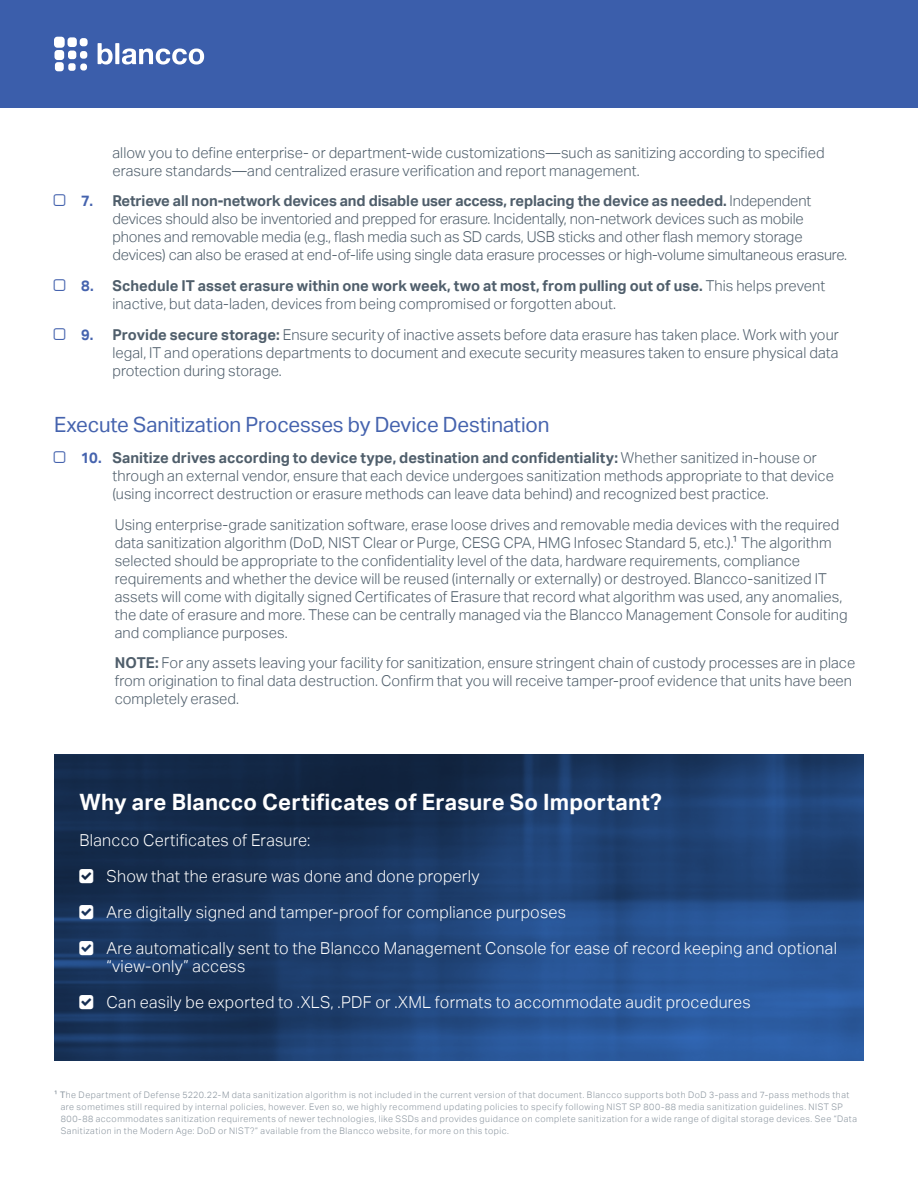
<style>
.page{position:relative;width:918px;height:1188px;background:#fff}
.page>*{position:absolute;margin:0;border:0;box-sizing:border-box;transform-origin:0 0}
.t1{font:700 22.5px "Aktiv Grotesk";letter-spacing:.01em;color:#fff}
.t2{font:21px "Aktiv Grotesk";letter-spacing:-.01em;color:#4563ae}
.t3{font:300 16.5px/36px "Aktiv Grotesk";letter-spacing:.015em;color:#fff}
.t4{font:300 15px/18px "Aktiv Grotesk";letter-spacing:.005em;color:#4f5e6b}
.t5{font:300 9px/12px "Aktiv Grotesk";letter-spacing:.06em;color:#88939d}
.s1{font-weight:700;color:#4563ae}
.s2{font-weight:700}
.s3{font-weight:400}
</style>
<div class="page">
<div style="left:0;top:0;width:918px;height:108px;background:#3b5eab"></div>
<div style="left:68px;top:63px;width:8px;height:8px;background:#fff;border-radius:3px"></div>
<div style="left:80px;top:63px;width:7px;height:8px;background:#fff;border-radius:3px"></div>
<div style="left:80px;top:51px;width:7px;height:8px;background:#fff;border-radius:3px"></div>
<div style="left:55px;top:50px;width:9px;height:10px;background:#fff;border-radius:3px"></div>
<div style="left:54px;top:37px;width:11px;height:11px;background:#fff;border-radius:3px"></div>
<div style="left:68px;top:37px;width:9px;height:10px;background:#fff;border-radius:3px"></div>
<div style="left:55px;top:62px;width:9px;height:9px;background:#fff;border-radius:3px"></div>
<div style="left:68px;top:51px;width:8px;height:8px;background:#fff;border-radius:3px"></div>
<div style="left:80px;top:38px;width:8px;height:8px;background:#fff;border-radius:3px"></div>
<svg style="left:98px;top:43px;width:15px;height:22px"></svg>
<svg style="left:115px;top:43px;width:4px;height:21px"></svg>
<svg style="left:122px;top:49px;width:82px;height:16px"></svg>
<img style="left:54px;top:754px;width:810px;height:307px">
<svg style="left:80px;top:869px;width:13px;height:14px"></svg>
<svg style="left:80px;top:905px;width:13px;height:14px"></svg>
<svg style="left:80px;top:941px;width:13px;height:14px"></svg>
<svg style="left:80px;top:995px;width:13px;height:14px"></svg>
<p class="t4" style="left:113px;top:144px;width:714px">allow you to define enterprise- or department-wide customizations—such as sanitizing according to specified erasure standards—and centralized erasure verification and report management.</p>
<p class="t4" style="left:113px;top:192px;width:736px;text-indent:-32px"><span class="s1">7.</span> <span class="s2">Retrieve all non-network devices and disable user access, replacing the device as needed.</span> Independent devices should also be inventoried and prepped for erasure. Incidentally, non-network devices such as mobile phones and removable media (e.g., flash media such as SD cards, USB sticks and other flash memory storage devices) can also be erased at end-of-life using single data erasure processes or high-volume simultaneous erasure.</p>
<p class="t4" style="left:113px;top:277px;width:714px;text-indent:-32px"><span class="s1">8.</span> <span class="s2">Schedule IT asset erasure within one work week, two at most, from pulling out of use.</span> This helps prevent inactive, but data-laden, devices from being compromised or forgotten about.</p>
<p class="t4" style="left:113px;top:326px;width:728px;text-align:justify;text-indent:-32px"><span class="s1">9.</span> <span class="s2">Provide secure storage:</span> Ensure security of inactive assets before data erasure has taken place. Work with your legal, IT and operations departments to document and execute security measures taken to ensure physical data protection during storage.</p>
<h2 class="t2" style="left:54px;top:412px;width:497px">Execute Sanitization Processes by Device Destination</h2>
<p class="t4" style="left:113px;top:449px;width:723px;text-indent:-32px"><span class="s1">10.</span> <span class="s2">Sanitize drives according to device type, destination and confidentiality:</span> Whether sanitized in-house or through an external vendor, ensure that each device undergoes sanitization methods appropriate to that device (using incorrect destruction or erasure methods can leave data behind) and recognized best practice.</p>
<p class="t4" style="left:115px;top:515px;width:734px">Using enterprise-grade sanitization software, erase loose drives and removable media devices with the required data sanitization algorithm (DoD, NIST Clear or Purge, CESG CPA, HMG Infosec Standard 5, etc.).1 The algorithm selected should be appropriate to the confidentiality level of the data, hardware requirements, compliance requirements and whether the device will be reused (internally or externally) or destroyed. Blancco-sanitized IT assets will come with digitally signed Certificates of Erasure that record what algorithm was used, any anomalies, the date of erasure and more. These can be centrally managed via the Blancco Management Console for auditing and compliance purposes.</p>
<p class="t4" style="left:115px;top:654px;width:742px"><span class="s2">NOTE:</span> For any assets leaving your facility for sanitization, ensure stringent chain of custody processes are in place from origination to final data destruction. Confirm that you will receive tamper-proof evidence that units have been completely erased.</p>
<h1 class="t1" style="left:80px;top:789px;width:584px">Why are Blancco Certificates of Erasure So Important?</h1>
<p class="t3" style="left:107px;top:822px;width:732px;text-indent:-27px">Blancco Certificates of Erasure:<br>Show that the erasure was done and done properly<br>Are digitally signed and tamper-proof for compliance purposes<br>Are automatically sent to the Blancco Management Console for ease of record keeping and optional</p>
<p class="t3" style="left:107px;top:948px;width:646px">“view-only” access<br>Can easily be exported to .XLS, .PDF or .XML formats to accommodate audit procedures</p>
<p class="t5" style="left:61px;top:1089px;width:798px;text-indent:-7px"><span class="s3">1 T</span>he Department of Defense 5220.22-M data sanitization algorithm is not included in the current version of that document. Blancco supports both DoD 3-pass and 7-pass methods that are sometimes still required by internal policies, however. Even so, we highly recommend updating policies to specify following NIST SP 800-88 media sanitization guidelines. NIST SP 800-88 accommodates sanitization requirements of newer technologies, like SSDs and provides guidance on complete sanitization for a wide range of digital storage devices. See “Data Sanitization in the Modern Age: DoD or NIST?” available from the Blancco website, for more on this topic.</p>
</div>
